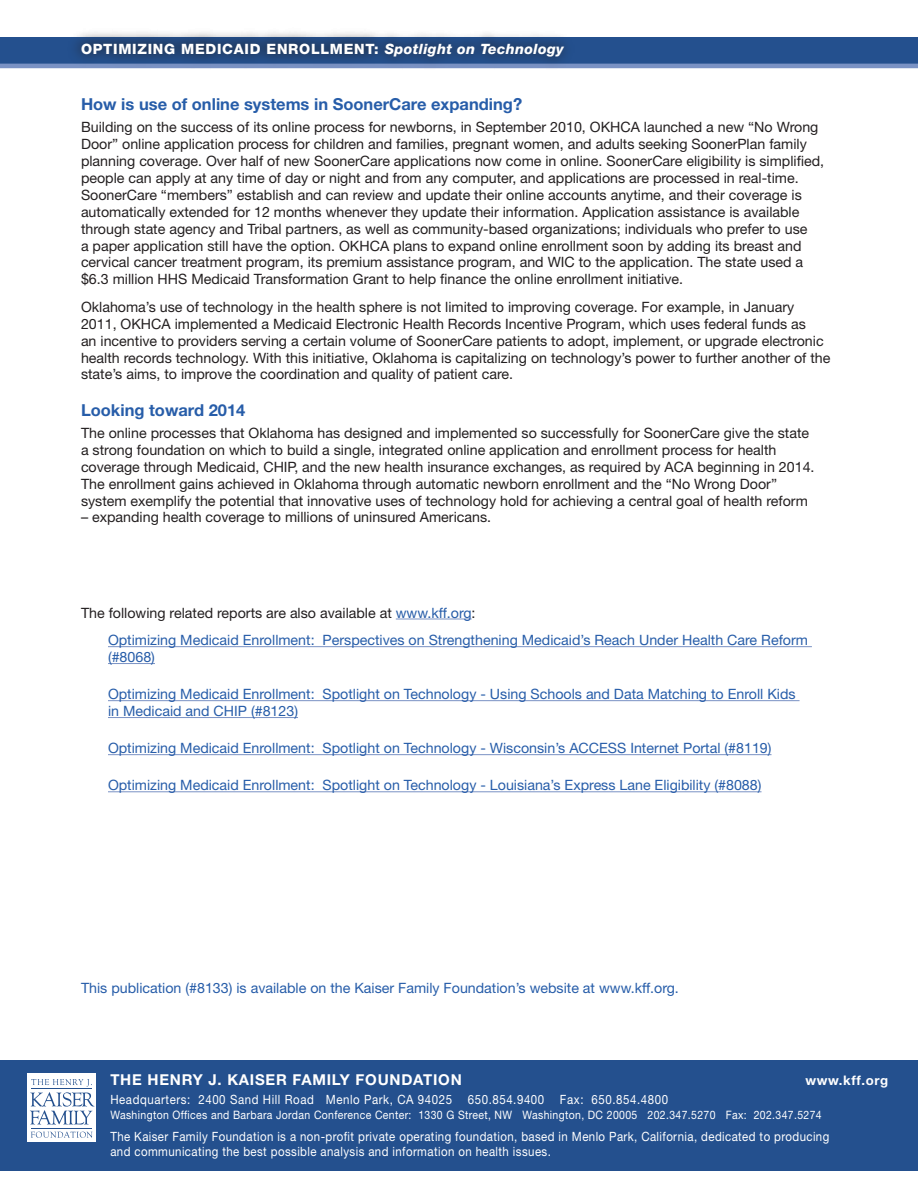
<style>
.page{position:relative;width:918px;height:1188px;background:#fff}
.page>*{position:absolute;margin:0;border:0;box-sizing:border-box;transform-origin:0 0}
.t1{font:700 16.5px "Helvetica Neue";color:#275da9}
.t2{font:700 15px "Helvetica Neue";letter-spacing:.05em;color:#fff}
.t3{font:14.25px/16.8px "Helvetica Neue";color:#231f20}
.t4{font:14.25px/27.6px "Helvetica Neue";color:#275da9}
.t5{font:800 14.25px "Helvetica Neue";letter-spacing:.05em;color:#fff}
.t6{font:700 13.2px "Helvetica Neue";letter-spacing:.05em;color:#fff}
.t7{font:12.75px/15px "Helvetica Neue";letter-spacing:.035em;color:#fff;scale:.9 1}
.t8{font:11.7px "Helvetica Neue";letter-spacing:.035em;color:#fff;scale:.9 1}
.s1{font-style:italic}
.s2{color:#231f20}
</style>
<div class="page">
<div style="left:0;top:1061px;width:918px;height:110px;background:#24508e"></div>
<div style="left:27px;top:1073px;width:69px;height:69px;background:#fff"></div>
<svg style="left:30px;top:1079px;width:65px;height:46px"></svg>
<svg style="left:31px;top:1132px;width:62px;height:6px"></svg>
<hr style="left:31px;top:1128px;width:60px;height:1px;background:#24508e">
<hr style="left:31px;top:1088px;width:60px;height:1px;background:#24508e">
<svg style="left:0;top:37px;width:918px;height:27px;background:#244b83"></svg>
<hr style="left:0;top:64px;width:918px;height:4px;background:#7a92c4">
<hr style="left:396px;top:619px;width:76px;height:1px;background:#7a92c4">
<hr style="left:108px;top:646px;width:704px;height:1px;background:#7a92c4">
<hr style="left:108px;top:663px;width:47px;height:1px;background:#7a92c4">
<hr style="left:108px;top:700px;width:692px;height:1px;background:#7a92c4">
<hr style="left:108px;top:717px;width:190px;height:1px;background:#7a92c4">
<hr style="left:108px;top:754px;width:664px;height:1px;background:#7a92c4">
<hr style="left:108px;top:792px;width:654px;height:1px;background:#7a92c4">
<p class="t5" style="left:81px;top:41px;width:484px">OPTIMIZING MEDICAID ENROLLMENT: <span class="s1">Spotlight on Technology</span></p>
<p class="t1" style="left:81px;top:94px;width:443px">How is use of online systems in SoonerCare expanding?</p>
<p class="t3" style="left:81px;top:119px;width:745px">Building on the success of its online process for newborns, in September 2010, OKHCA launched a new “No Wrong Door” online application process for children and families, pregnant women, and adults seeking SoonerPlan family planning coverage. Over half of new SoonerCare applications now come in online. SoonerCare eligibility is simplified, people can apply at any time of day or night and from any computer, and applications are processed in real-time.<br>SoonerCare “members” establish and can review and update their online accounts anytime, and their coverage is automatically extended for 12 months whenever they update their information. Application assistance is available through state agency and Tribal partners, as well as community-based organizations; individuals who prefer to use<br>a paper application still have the option. OKHCA plans to expand online enrollment soon by adding its breast and cervical cancer treatment program, its premium assistance program, and WIC to the application. The state used a $6.3 million HHS Medicaid Transformation Grant to help finance the online enrollment initiative.</p>
<p class="t3" style="left:81px;top:298px;width:751px">Oklahoma’s use of technology in the health sphere is not limited to improving coverage. For example, in January 2011, OKHCA implemented a Medicaid Electronic Health Records Incentive Program, which uses federal funds as<br>an incentive to providers serving a certain volume of SoonerCare patients to adopt, implement, or upgrade electronic health records technology. With this initiative, Oklahoma is capitalizing on technology’s power to further another of the state’s aims, to improve the coordination and quality of patient care.</p>
<p class="t1" style="left:81px;top:400px;width:166px">Looking toward 2014</p>
<p class="t3" style="left:81px;top:424px;width:735px">The online processes that Oklahoma has designed and implemented so successfully for SoonerCare give the state a strong foundation on which to build a single, integrated online application and enrollment process for health coverage through Medicaid, CHIP, and the new health insurance exchanges, as required by ACA beginning in 2014.<br>The enrollment gains achieved in Oklahoma through automatic newborn enrollment and the “No Wrong Door” system exemplify the potential that innovative uses of technology hold for achieving a central goal of health reform</p>
<p class="t3" style="left:81px;top:509px;width:412px">– expanding health coverage to millions of uninsured Americans.</p>
<p class="t4" style="left:108px;top:598px;width:701px;text-indent:-27px"><span class="s2">The following related reports are also available at</span> www.kff.org<span class="s2">:<br></span>Optimizing Medicaid Enrollment: Perspectives on Strengthening Medicaid’s Reach Under Health Care Reform</p>
<p class="t4" style="left:108px;top:643px;width:48px">(#8068)</p>
<p class="t4" style="left:108px;top:686px;width:689px;line-height:16.8px">Optimizing Medicaid Enrollment: Spotlight on Technology - Using Schools and Data Matching to Enroll Kids in Medicaid and CHIP (#8123)</p>
<p class="t4" style="left:108px;top:734px;width:665px">Optimizing Medicaid Enrollment: Spotlight on Technology - Wisconsin’s ACCESS Internet Portal (#8119)</p>
<p class="t4" style="left:108px;top:771px;width:655px">Optimizing Medicaid Enrollment: Spotlight on Technology - Louisiana’s Express Lane Eligibility (#8088)</p>
<p class="t4" style="left:81px;top:974px;width:599px">This publication (#8133) is available on the Kaiser Family Foundation’s website at www.kff.org.</p>
<p class="t2" style="left:110px;top:1070px;width:353px">THE HENRY J. KAISER FAMILY FOUNDATION</p>
<p class="t6" style="left:806px;top:1072px;width:84px">www.kff.org</p>
<p class="t7" style="left:110px;top:1092px;width:621px">Headquarters: 2400 Sand Hill Road Menlo Park, CA 94025 650.854.9400 Fax: 650.854.4800</p>
<p class="t8" style="left:110px;top:1108px;width:792px">Washington Offices and Barbara Jordan Conference Center: 1330 G Street, NW Washington, DC 20005 202.347.5270 Fax: 202.347.5274</p>
<p class="t7" style="left:110px;top:1129px;width:800px">The Kaiser Family Foundation is a non-profit private operating foundation, based in Menlo Park, California, dedicated to producing and communicating the best possible analysis and information on health issues.</p>
</div>
